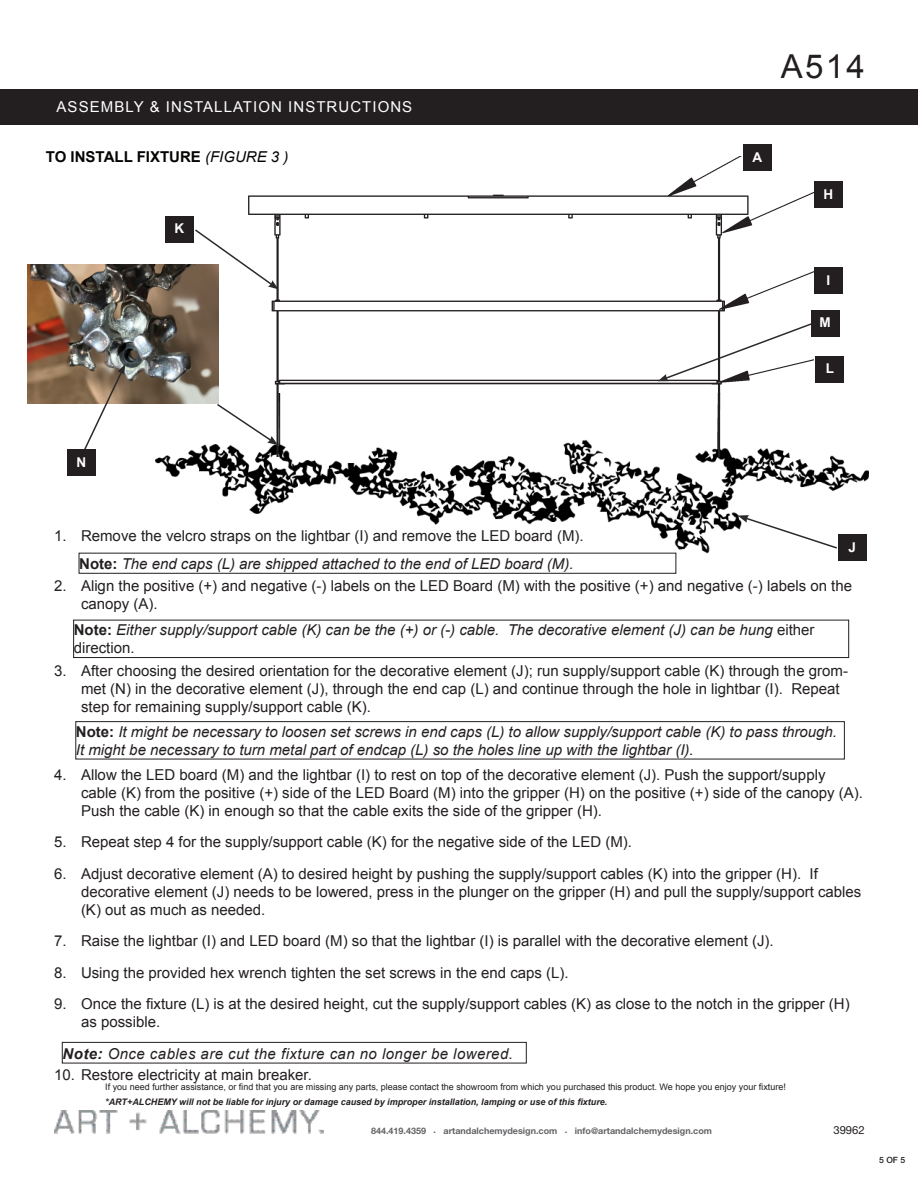
<style>
.page{position:relative;width:918px;height:1188px;background:#fff}
.page>*{position:absolute;margin:0;border:0;box-sizing:border-box;transform-origin:0 0}
.t1{font:33px "Arial";color:#231f20}
.t2{font:15px/18px "Arial";color:#231f20}
.Headers{font:italic 15px/18px "Arial";color:#231f20}
.Headers-2{font:italic 15px "Arial";letter-spacing:.03em;color:#231f20}
.t3{font:15px "Arial";letter-spacing:.07em;color:#fff}
.Headers-3{font:700 15px "Arial";color:#040503}
.slope_ceiling_line{font:700 13.5px "Arial";color:#fff}
.t4{font:11.25px "Helvetica Neue LT Std";color:#231f20}
.slope_ceiling_line-2{font:9px "Arial";color:#231f20}
.slope_ceiling_line-3{font:italic 700 9px "Arial";color:#231f20}
.t5{font:700 9px "Helvetica Neue LT Std";color:#636366}
.t6{font:500 8.7px "Helvetica Neue LT Std";color:#231f20}
.s1{font-weight:400;font-style:italic}
.s2{font-weight:700;font-style:normal}
.s3{font-style:normal}
.s4{font-weight:700}
</style>
<div class="page">
<div style="left:0;top:89px;width:918px;height:35px;background:#231f20"></div>
<img style="left:54px;top:1110px;width:270px;height:24px">
<img style="left:156px;top:394px;width:712px;height:159px">
<img style="left:234px;top:157px;width:580px;height:299px">
<svg style="left:738px;top:515px;width:101px;height:35px"></svg>
<img style="left:27px;top:264px;width:191px;height:140px">
<div style="left:743px;top:145px;width:28px;height:26px;background:#231f20"></div>
<div style="left:838px;top:535px;width:28px;height:26px;background:#231f20"></div>
<div style="left:816px;top:356px;width:28px;height:26px;background:#231f20"></div>
<div style="left:814px;top:267px;width:28px;height:26px;background:#231f20"></div>
<div style="left:814px;top:181px;width:28px;height:27px;background:#231f20"></div>
<svg style="left:215px;top:402px;width:63px;height:43px"></svg>
<div style="left:811px;top:310px;width:28px;height:26px;background:#231f20"></div>
<div style="left:165px;top:216px;width:28px;height:26px;background:#231f20"></div>
<svg style="left:82px;top:364px;width:43px;height:85px"></svg>
<svg style="left:658px;top:322px;width:155px;height:59px"></svg>
<svg style="left:193px;top:228px;width:86px;height:61px"></svg>
<div style="left:68px;top:449px;width:28px;height:26px;background:#231f20"></div>
<div style="left:73px;top:620px;width:776px;height:38px;border:1px solid #231f20"></div>
<div style="left:76px;top:721px;width:769px;height:38px;border:1px solid #231f20"></div>
<div style="left:62px;top:1042px;width:464px;height:21px;border:1px solid #231f20"></div>
<p class="t3" style="left:57px;top:97px;width:357px">ASSEMBLY &amp; INSTALLATION INSTRUCTIONS</p>
<p class="Headers-3" style="left:46px;top:147px;width:244px">TO INSTALL FIXTURE <span class="s1">(FIGURE 3 )</span></p>
<p class="slope_ceiling_line" style="left:174px;top:220px;width:11px">K</p>
<h1 class="t1" style="left:781px;top:45px;width:85px">A514</h1>
<p class="slope_ceiling_line" style="left:752px;top:148px;width:11px">A</p>
<p class="slope_ceiling_line" style="left:823px;top:185px;width:11px">H</p>
<p class="slope_ceiling_line" style="left:826px;top:271px;width:5px">I</p>
<p class="slope_ceiling_line" style="left:819px;top:314px;width:13px">M</p>
<p class="slope_ceiling_line" style="left:826px;top:360px;width:10px">L</p>
<p class="slope_ceiling_line" style="left:77px;top:453px;width:11px">N</p>
<p class="t2" style="left:54px;top:527px;width:531px">1. Remove the velcro straps on the lightbar (I) and remove the LED board (M).</p>
<p class="t2" style="left:81px;top:577px;width:773px;text-indent:-27px">2. Align the positive (+) and negative (-) labels on the LED Board (M) with the positive (+) and negative (-) labels on the canopy (A).</p>
<p class="slope_ceiling_line" style="left:848px;top:538px;width:9px">J</p>
<p class="Headers" style="left:79px;top:555px;width:496px"><span class="s2">Note:</span> The end caps (L) are shipped attached to the end of LED board (M).</p>
<p class="Headers" style="left:74px;top:621px;width:742px"><span class="s2">Note:</span> Either supply/support cable (K) can be the (+) or (-) cable. The decorative element (J) can be hung <span class="s3">either direction.</span></p>
<p class="t2" style="left:81px;top:662px;width:769px;text-indent:-27px">3. After choosing the desired orientation for the decorative element (J); run supply/support cable (K) through the grom&shy;met (N) in the decorative element (J), through the end cap (L) and continue through the hole in lightbar (I). Repeat step for remaining supply/support cable (K).</p>
<p class="Headers" style="left:76px;top:723px;width:763px"><span class="s2">Note:</span> It might be necessary to loosen set screws in end caps (L) to allow supply/support cable (K) to pass through.<br>It might be necessary to turn metal part of endcap (L) so the holes line up with the lightbar (I).</p>
<p class="t2" style="left:81px;top:766px;width:783px;text-indent:-27px">4. Allow the LED board (M) and the lightbar (I) to rest on top of the decorative element (J). Push the support/supply cable (K) from the positive (+) side of the LED Board (M) into the gripper (H) on the positive (+) side of the canopy (A).<br>Push the cable (K) in enough so that the cable exits the side of the gripper (H).</p>
<p class="t2" style="left:54px;top:833px;width:580px">5. Repeat step 4 for the supply/support cable (K) for the negative side of the LED (M).</p>
<p class="t2" style="left:81px;top:865px;width:782px;text-indent:-27px">6. Adjust decorative element (A) to desired height by pushing the supply/support cables (K) into the gripper (H). If decorative element (J) needs to be lowered, press in the plunger on the gripper (H) and pull the supply/support cables (K) out as much as needed.</p>
<p class="t2" style="left:54px;top:932px;width:721px">7. Raise the lightbar (I) and LED board (M) so that the lightbar (I) is parallel with the decorative element (J).</p>
<p class="t2" style="left:54px;top:964px;width:516px">8. Using the provided hex wrench tighten the set screws in the end caps (L).</p>
<p class="t2" style="left:81px;top:995px;width:770px;text-indent:-27px">9. Once the fixture (L) is at the desired height, cut the supply/support cables (K) as close to the notch in the gripper (H) as possible.</p>
<p class="t2" style="left:54px;top:1066px;width:259px">10. Restore electricity at main breaker.</p>
<p class="Headers-2" style="left:62px;top:1044px;width:452px"><span class="s4">Note:</span> Once cables are cut the fixture can no longer be lowered.</p>
<p class="slope_ceiling_line-2" style="left:105px;top:1081px;width:682px">If you need further assistance, or find that you are missing any parts, please contact the showroom from which you purchased this product. We hope you enjoy your fixture!</p>
<p class="slope_ceiling_line-3" style="left:105px;top:1096px;width:504px">*ART+ALCHEMY will not be liable for injury or damage caused by improper installation, lamping or use of this fixture.</p>
<p class="t5" style="left:371px;top:1126px;width:343px">844.419.4359 . artandalchemydesign.com . info@artandalchemydesign.com</p>
<p class="t4" style="left:833px;top:1123px;width:33px">39962</p>
<p class="t6" style="left:879px;top:1155px;width:28px">5 OF 5</p>
</div>
